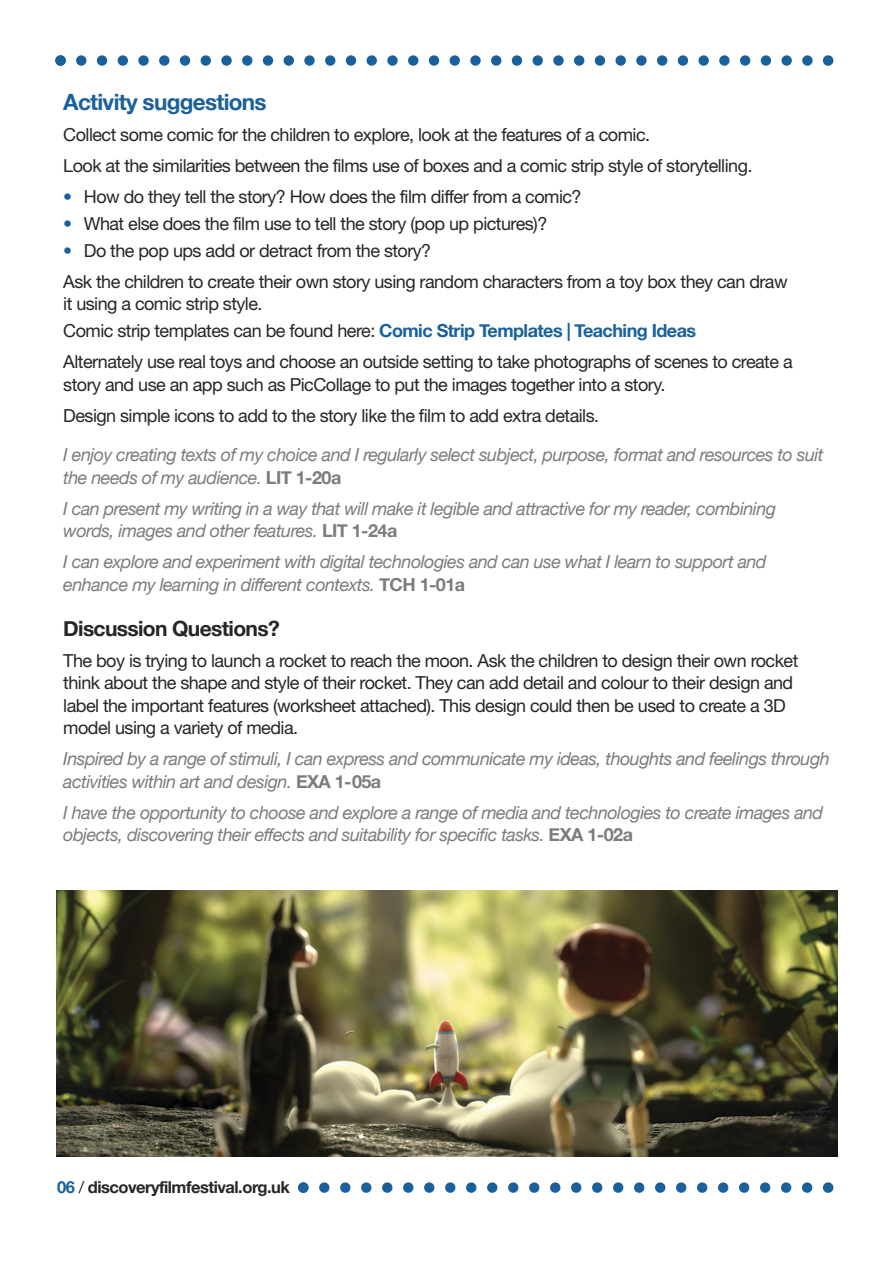
<style>
.page{position:relative;width:893px;height:1263px;background:#fff}
.page>*{position:absolute;margin:0;border:0;box-sizing:border-box;transform-origin:0 0}
.t1{font:700 22.5px "Helvetica Neue";letter-spacing:-.03em;color:#19609c}
.t2{font:700 21px "Helvetica Neue";letter-spacing:-.03em;color:#272526}
.t3{font:18px/22.5px "Helvetica Neue";letter-spacing:-.03em;color:#272526}
.t4{font:italic 18px/22.5px "Helvetica Neue";letter-spacing:-.03em;color:#7d7c7d}
.t5{font:700 16.5px "Helvetica Neue";letter-spacing:-.03em;color:#272526}
.s1{color:#19609c}
.s2{font-weight:700;color:#19609c}
.s3{font-weight:700;font-style:normal}
.s4{font-weight:400}
</style>
<div class="page">
<svg style="left:55px;top:55px;width:778px;height:11px"></svg>
<svg style="left:298px;top:1182px;width:535px;height:11px"></svg>
<img style="left:56px;top:890px;width:782px;height:266px">
<p class="t1" style="left:63px;top:89px;width:205px">Activity suggestions</p>
<p class="t3" style="left:63px;top:121px;width:691px;line-height:31px">Collect some comic for the children to explore, look at the features of a comic.<br>Look at the similarities between the films use of boxes and a comic strip style of storytelling.</p>
<p class="t3" style="left:63px;top:188px;width:520px"><span class="s1">•</span> How do they tell the story? How does the film differ from a comic?</p>
<p class="t3" style="left:63px;top:214px;width:486px"><span class="s1">•</span> What else does the film use to tell the story (pop up pictures)?</p>
<p class="t3" style="left:63px;top:237px;width:726px;line-height:31px"><span class="s1">•</span> Do the pop ups add or detract from the story?<br>Ask the children to create their own story using random characters from a toy box they can draw</p>
<p class="t3" style="left:63px;top:292px;width:634px;line-height:26.7px">it using a comic strip style.<br>Comic strip templates can be found here: <span class="s2">Comic Strip Templates | Teaching Ideas</span></p>
<p class="t3" style="left:63px;top:352px;width:731px">Alternately use real toys and choose an outside setting to take photographs of scenes to create a story and use an app such as PicCollage to put the images together into a story.</p>
<p class="t3" style="left:63px;top:406px;width:537px">Design simple icons to add to the story like the film to add extra details.</p>
<p class="t4" style="left:63px;top:443px;width:762px">I enjoy creating texts of my choice and I regularly select subject, purpose, format and resources to suit the needs of my audience. <span class="s3">LIT 1-20a</span></p>
<p class="t4" style="left:63px;top:497px;width:714px">I can present my writing in a way that will make it legible and attractive for my reader, combining words, images and other features. <span class="s3">LIT 1-24a</span></p>
<p class="t4" style="left:63px;top:550px;width:705px">I can explore and experiment with digital technologies and can use what I learn to support and enhance my learning in different contexts. <span class="s3">TCH 1-01a</span></p>
<p class="t2" style="left:63px;top:615px;width:218px">Discussion Questions?</p>
<p class="t3" style="left:63px;top:651px;width:736px">The boy is trying to launch a rocket to reach the moon. Ask the children to design their own rocket think about the shape and style of their rocket. They can add detail and colour to their design and label the important features (worksheet attached). This design could then be used to create a 3D model using a variety of media.</p>
<p class="t4" style="left:63px;top:747px;width:768px">Inspired by a range of stimuli, I can express and communicate my ideas, thoughts and feelings through activities within art and design. <span class="s3">EXA 1-05a</span></p>
<p class="t4" style="left:63px;top:801px;width:761px">I have the opportunity to choose and explore a range of media and technologies to create images and objects, discovering their effects and suitability for specific tasks. <span class="s3">EXA 1-02a</span></p>
<p class="t5" style="left:57px;top:1176px;width:234px"><span class="s1">06</span> <span class="s4">/</span> discoveryfilmfestival.org.uk</p>
</div>
